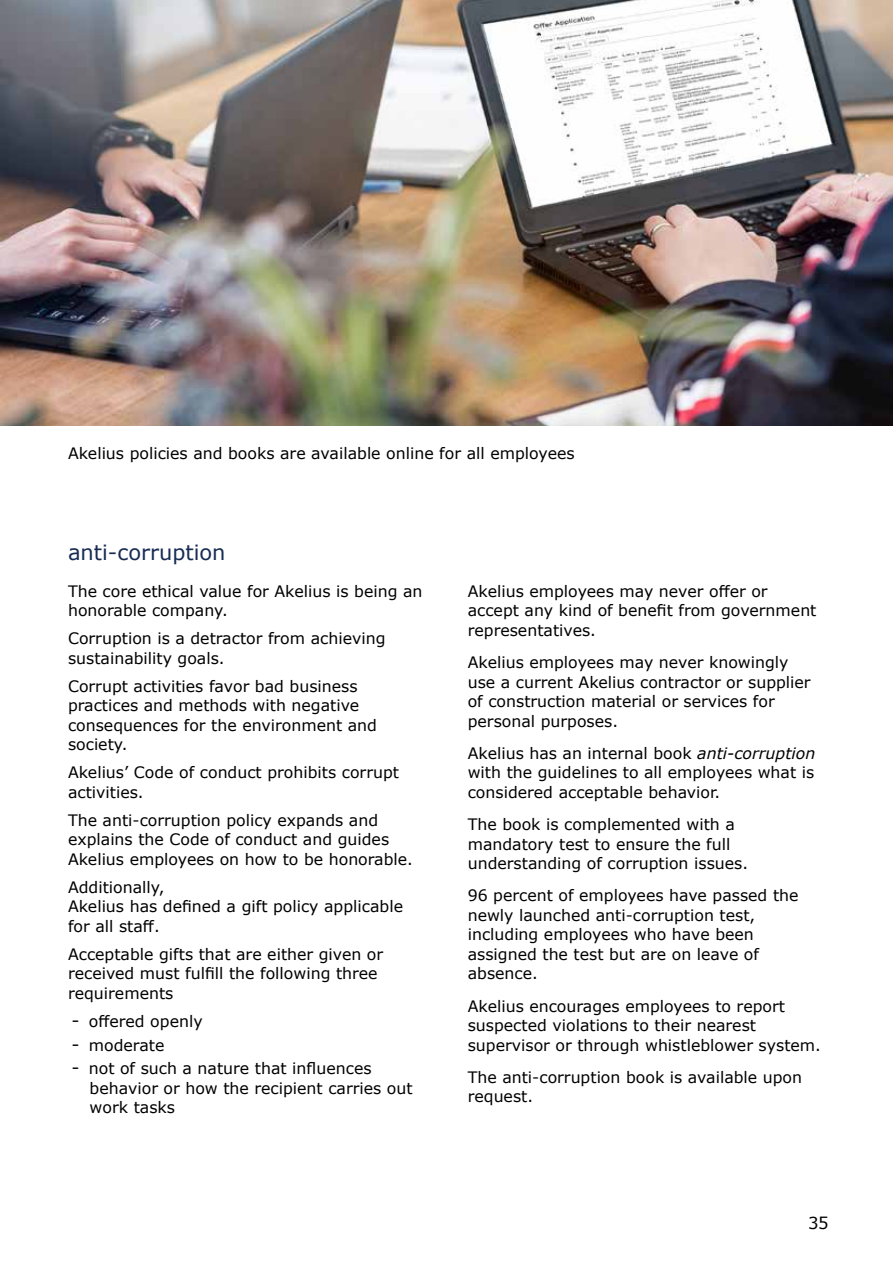
<style>
.page{position:relative;width:893px;height:1263px;background:#fff}
.page>*{position:absolute;margin:0;border:0;box-sizing:border-box;transform-origin:0 0}
.t1{font:21px "Verdana";color:#172b53}
.t2{font:16.5px "Verdana";color:#000}
.t3{font:15.75px/19.5px "Verdana";color:#000}
.s1{font-size:18px}
.s2{font-style:italic}
</style>
<div class="page">
<img style="left:0;top:0;width:893px;height:425px">
<p class="t3" style="left:68px;top:443px;width:508px">Akelius policies and books are available online for all employees</p>
<h1 class="t1" style="left:68px;top:538px;width:159px">anti-corruption</h1>
<p class="t3" style="left:68px;top:581px;width:356px">The core ethical value for Akelius is being an honorable company.</p>
<p class="t3" style="left:68px;top:629px;width:319px">Corruption is a detractor from achieving sustainability goals.</p>
<p class="t3" style="left:68px;top:676px;width:310px">Corrupt activities favor bad business practices and methods with negative consequences for the environment and society.</p>
<p class="t3" style="left:68px;top:763px;width:332px">Akelius’ Code of conduct prohibits corrupt activities.</p>
<p class="t3" style="left:68px;top:810px;width:346px">The anti-corruption policy expands and explains the Code of conduct and guides<br>Akelius employees on how to be honorable.</p>
<p class="t3" style="left:68px;top:877px;width:337px">Additionally,<br>Akelius has defined a gift policy applicable for all staff.</p>
<p class="t3" style="left:68px;top:944px;width:317px">Acceptable gifts that are either given or received must fulfill the following three requirements</p>
<p class="t3" style="left:72px;top:1011px;width:133px"><span class="s1">-</span> offered openly</p>
<p class="t3" style="left:72px;top:1035px;width:94px"><span class="s1">-</span> moderate</p>
<p class="t3" style="left:90px;top:1059px;width:325px;text-indent:-18px"><span class="s1">-</span> not of such a nature that influences behavior or how the recipient carries out work tasks</p>
<p class="t3" style="left:468px;top:581px;width:350px">Akelius employees may never offer or accept any kind of benefit from government representatives.</p>
<p class="t3" style="left:468px;top:652px;width:344px">Akelius employees may never knowingly use a current Akelius contractor or supplier of construction material or services for personal purposes.</p>
<p class="t3" style="left:468px;top:743px;width:349px;text-align:justify">Akelius has an internal book <span class="s2">anti-corruption </span>with the guidelines to all employees what is considered acceptable behavior.</p>
<p class="t3" style="left:468px;top:814px;width:282px">The book is complemented with a mandatory test to ensure the full understanding of corruption issues.</p>
<p class="t3" style="left:468px;top:886px;width:332px">96 percent of employees have passed the newly launched anti-corruption test, including employees who have been assigned the test but are on leave of absence.</p>
<p class="t3" style="left:468px;top:996px;width:355px">Akelius encourages employees to report suspected violations to their nearest supervisor or through whistleblower system.</p>
<p class="t3" style="left:468px;top:1067px;width:336px">The anti-corruption book is available upon request.</p>
<p class="t2" style="left:808px;top:1212px;width:22px">35</p>
</div>
